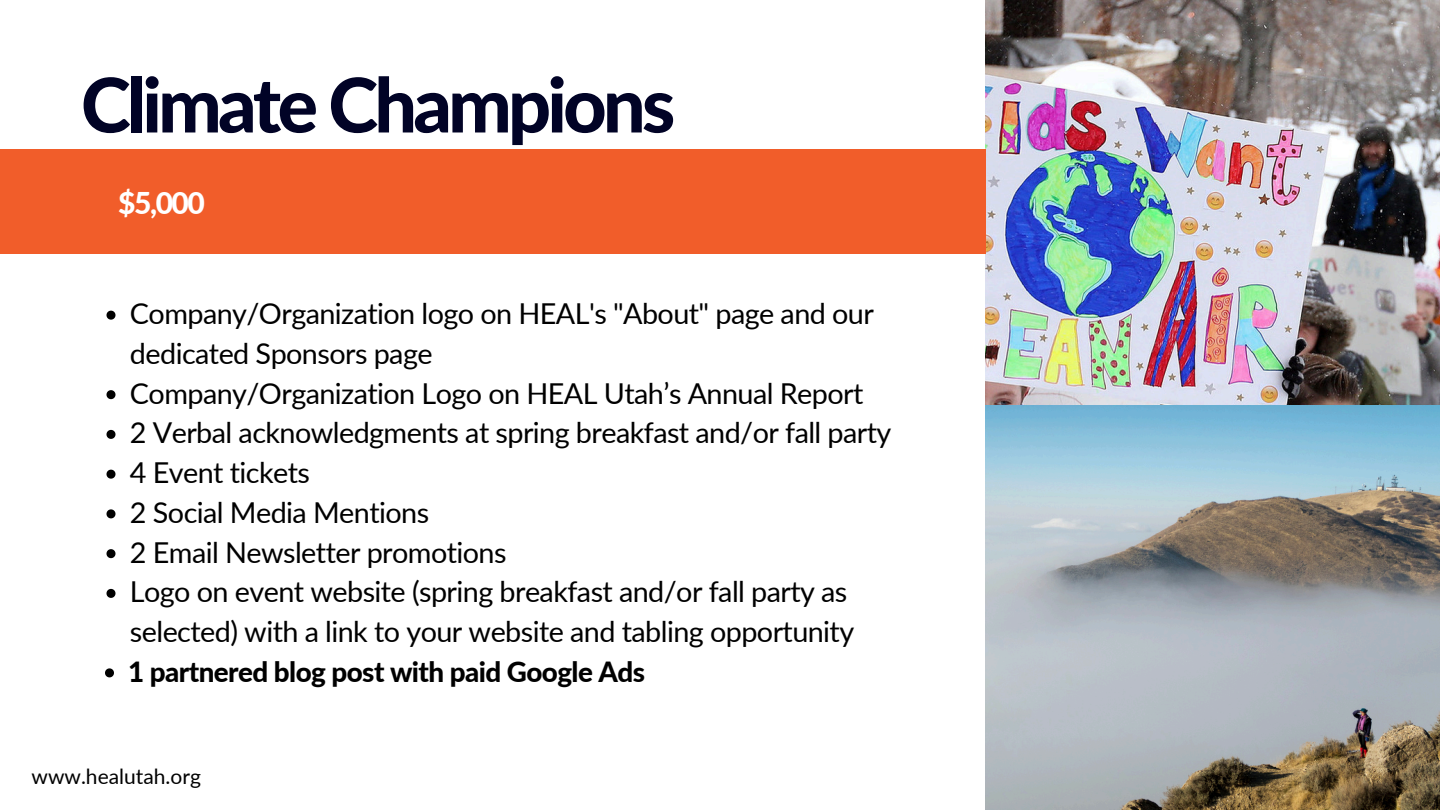
<style>
.page{position:relative;width:1440px;height:810px;background:#fff}
.page>*{position:absolute;margin:0;border:0;box-sizing:border-box;transform-origin:0 0}
.t1{font:800 75.4px "Lato";letter-spacing:-.05em;color:#010326}
.t2{font:800 30px "Lato";color:#fff}
.t3{font:28.8px/39.8px "Lato";letter-spacing:-.02em;color:#000}
.t4{font:800 27.8px "Lato";letter-spacing:-.02em;color:#000}
.t5{font:21px "Lato";color:#000}
</style>
<div class="page">
<img style="left:985px;top:0;width:455px;height:810px">
<div style="left:0;top:149px;width:985px;height:105px;background:#f15d2a"></div>
<svg style="left:106px;top:311px;width:10px;height:9px"></svg>
<svg style="left:106px;top:390px;width:10px;height:9px"></svg>
<svg style="left:106px;top:430px;width:10px;height:9px"></svg>
<svg style="left:106px;top:470px;width:10px;height:9px"></svg>
<svg style="left:106px;top:509px;width:10px;height:9px"></svg>
<svg style="left:106px;top:549px;width:10px;height:9px"></svg>
<svg style="left:106px;top:589px;width:10px;height:9px"></svg>
<svg style="left:105px;top:668px;width:9px;height:9px"></svg>
<h1 class="t1" style="left:81px;top:58px;width:596px">Climate Champions</h1>
<h2 class="t2" style="left:118px;top:184px;width:88px">$5,000</h2>
<p class="t3" style="left:130px;top:293px;width:745px">Company/Organization logo on HEAL's "About" page and our dedicated Sponsors page</p>
<p class="t3" style="left:130px;top:373px;width:735px">Company/Organization Logo on HEAL Utah’s Annual Report</p>
<p class="t3" style="left:130px;top:412px;width:763px">2 Verbal acknowledgments at spring breakfast and/or fall party</p>
<p class="t3" style="left:130px;top:452px;width:182px">4 Event tickets</p>
<p class="t3" style="left:130px;top:492px;width:301px">2 Social Media Mentions</p>
<p class="t3" style="left:130px;top:532px;width:378px">2 Email Newsletter promotions</p>
<p class="t3" style="left:130px;top:571px;width:726px">Logo on event website (spring breakfast and/or fall party as selected) with a link to your website and tabling opportunity</p>
<p class="t4" style="left:128px;top:654px;width:518px">1 partnered blog post with paid Google Ads</p>
<p class="t5" style="left:32px;top:763px;width:171px">www.healutah.org</p>
</div>
